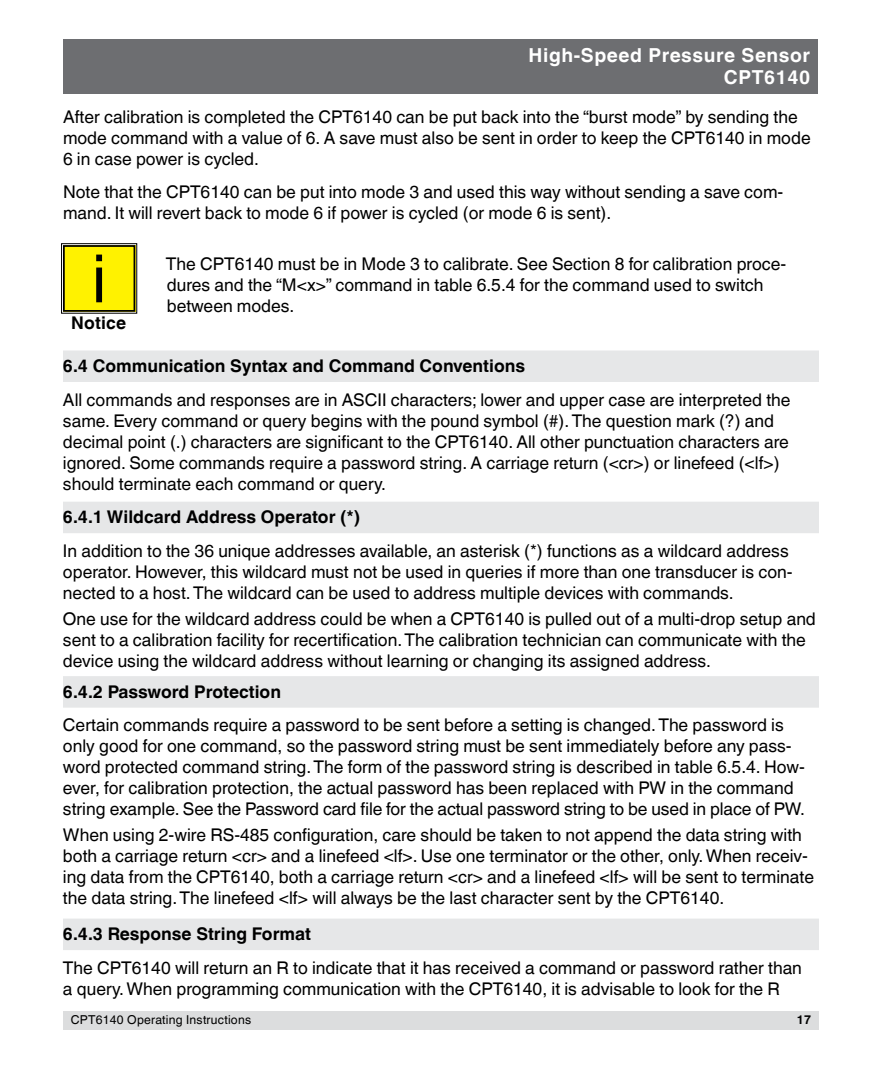
<style>
.page{position:relative;width:882px;height:1071px;background:#fff}
.page>*{position:absolute;margin:0;border:0;box-sizing:border-box;transform-origin:0 0}
.t1{font:66.5px "Helvetica World";color:#000}
.t2{font:700 19.25px/22.8px "Helvetica World";letter-spacing:.03em;color:#fff;text-align:right}
.t3{font:17.5px/21px "Helvetica World";color:#000}
.t4{font:700 17.5px "Helvetica World";color:#000}
.t5{font:12.25px "Helvetica World";letter-spacing:.02em;color:#000}
.t6{font:700 12.25px "Helvetica World";color:#000}
</style>
<div class="page">
<div style="left:63px;top:1011px;width:756px;height:19px;background:#dcddde"></div>
<div style="left:64px;top:39px;width:754px;height:55px;background:#6d6e71"></div>
<div style="left:63px;top:350px;width:756px;height:32px;background:#e6e7e8"></div>
<div style="left:63px;top:502px;width:756px;height:31px;background:#e6e7e8"></div>
<div style="left:63px;top:676px;width:756px;height:32px;background:#e6e7e8"></div>
<div style="left:63px;top:919px;width:756px;height:31px;background:#e6e7e8"></div>
<svg style="left:61px;top:243px;width:76px;height:71px;background:#eee30c"></svg>
<div style="left:63px;top:245px;width:72px;height:67px;border:2px solid #000"></div>
<p class="t2" style="left:529px;top:45px;width:283px">High-Speed Pressure Sensor<br>CPT6140</p>
<p class="t3" style="left:63px;top:108px;width:749px">After calibration is completed the CPT6140 can be put back into the “burst mode” by sending the mode command with a value of 6. A save must also be sent in order to keep the CPT6140 in mode<br>6 in case power is cycled.</p>
<p class="t3" style="left:63px;top:183px;width:722px">Note that the CPT6140 can be put into mode 3 and used this way without sending a save com&shy;mand. It will revert back to mode 6 if power is cycled (or mode 6 is sent).</p>
<h1 class="t1" style="left:92px;top:253px;width:16px">i</h1>
<p class="t4" style="left:71px;top:316px;width:56px">Notice</p>
<p class="t3" style="left:166px;top:255px;width:622px">The CPT6140 must be in Mode 3 to calibrate. See Section 8 for calibration proce&shy;dures and the “M&lt;x&gt;” command in table 6.5.4 for the command used to switch between modes.</p>
<p class="t4" style="left:63px;top:359px;width:464px">6.4 Communication Syntax and Command Conventions</p>
<p class="t3" style="left:63px;top:391px;width:729px">All commands and responses are in ASCII characters; lower and upper case are interpreted the same. Every command or query begins with the pound symbol (#). The question mark (?) and decimal point (.) characters are significant to the CPT6140. All other punctuation characters are ignored. Some commands require a password string. A carriage return (&lt;cr&gt;) or linefeed (&lt;lf&gt;) should terminate each command or query.</p>
<p class="t4" style="left:63px;top:510px;width:299px">6.4.1 Wildcard Address Operator (*)</p>
<p class="t3" style="left:63px;top:540px;width:731px">In addition to the 36 unique addresses available, an asterisk (*) functions as a wildcard address operator. However, this wildcard must not be used in queries if more than one transducer is con&shy;nected to a host. The wildcard can be used to address multiple devices with commands.</p>
<p class="t3" style="left:63px;top:610px;width:754px">One use for the wildcard address could be when a CPT6140 is pulled out of a multi-drop setup and sent to a calibration facility for recertification. The calibration technician can communicate with the device using the wildcard address without learning or changing its assigned address.</p>
<p class="t4" style="left:63px;top:685px;width:220px">6.4.2 Password Protection</p>
<p class="t3" style="left:63px;top:716px;width:743px">Certain commands require a password to be sent before a setting is changed. The password is only good for one command, so the password string must be sent immediately before any pass&shy;word protected command string. The form of the password string is described in table 6.5.4. How&shy;ever, for calibration protection, the actual password has been replaced with PW in the command string example. See the Password card file for the actual password string to be used in place of PW.</p>
<p class="t3" style="left:63px;top:825px;width:753px">When using 2-wire RS-485 configuration, care should be taken to not append the data string with both a carriage return &lt;cr&gt; and a linefeed &lt;lf&gt;. Use one terminator or the other, only. When receiv&shy;ing data from the CPT6140, both a carriage return &lt;cr&gt; and a linefeed &lt;lf&gt; will be sent to terminate the data string. The linefeed &lt;lf&gt; will always be the last character sent by the CPT6140.</p>
<p class="t4" style="left:63px;top:927px;width:250px">6.4.3 Response String Format</p>
<p class="t3" style="left:63px;top:957px;width:740px">The CPT6140 will return an R to indicate that it has received a command or password rather than a query. When programming communication with the CPT6140, it is advisable to look for the R</p>
<p class="t5" style="left:71px;top:1015px;width:182px">CPT6140 Operating Instructions</p>
<p class="t6" style="left:797px;top:1015px;width:16px">17</p>
</div>
